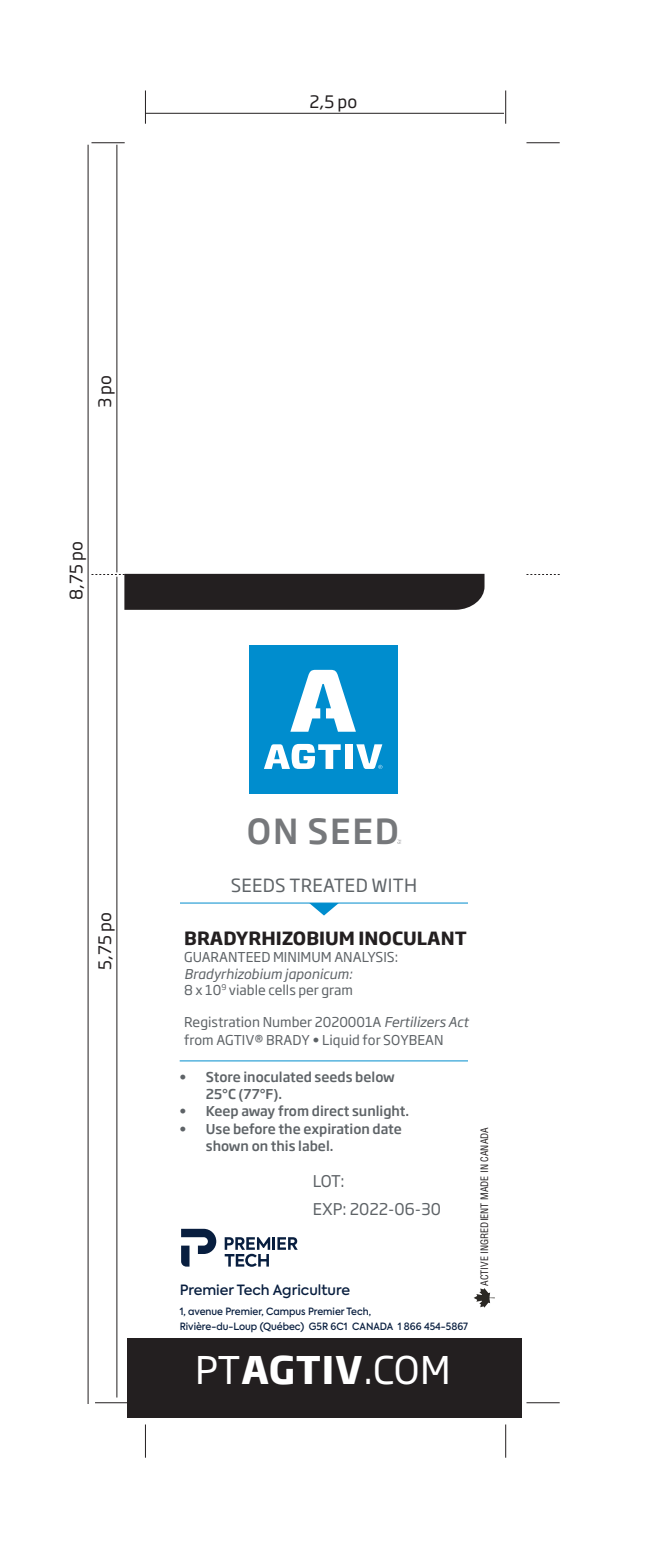
<style>
.page{position:relative;width:648px;height:1548px;background:#fff}
.page>*{position:absolute;margin:0;border:0;box-sizing:border-box;transform-origin:0 0}
.t1{font:37.8px "Soho Gothic Pro";color:#fff}
.t2{font:500 34.2px "Soho Gothic Pro";letter-spacing:.05em;color:#76787b}
.t3{font:700 18px "Soho Gothic Pro";color:#231f20}
.t4{font:18px "Soho Gothic Pro";letter-spacing:.015em;color:#5e6367}
.t5{font:17px "Soho Gothic Pro";color:#231f20}
.t6{font:16px/28px "Soho Gothic Pro";color:#5e6367}
.t7{font:500 14.2px "Axiforma";color:#081e3f}
.t8{font:500 13.4px/17.2px "Soho Gothic Pro";color:#5e6367}
.t9{font:13.4px/17.2px "Soho Gothic Pro";color:#5e6367}
.t10{font:italic 13.4px/15.4px "Soho Gothic Pro";color:#5e6367}
.t11{font:500 10px/14.8px "Axiforma";color:#081e3f;scale:.95 1}
.t12{font:condensed 10px "Helvetica LT Std";color:#231f20}
.s1{font-style:normal}
.s2{font-style:italic}
.s3{font-weight:700}
</style>
<div class="page">
<hr style="left:95px;top:1402px;width:33px;height:1px;background:#231f20">
<svg style="left:526px;top:574px;width:34px;height:1px"></svg>
<hr style="left:526px;top:142px;width:34px;height:1px;background:#231f20">
<hr style="left:505px;top:90px;width:1px;height:34px;background:#231f20">
<hr style="left:145px;top:90px;width:1px;height:34px;background:#231f20">
<hr style="left:526px;top:1402px;width:34px;height:1px;background:#231f20">
<hr style="left:92px;top:142px;width:33px;height:1px;background:#231f20">
<hr style="left:505px;top:1424px;width:1px;height:34px;background:#231f20">
<hr style="left:145px;top:1424px;width:1px;height:34px;background:#231f20">
<hr style="left:88px;top:145px;width:1px;height:1259px;background:#231f20">
<hr style="left:117px;top:577px;width:1px;height:821px;background:#231f20">
<hr style="left:117px;top:145px;width:1px;height:427px;background:#231f20">
<hr style="left:145px;top:113px;width:359px;height:1px;background:#231f20">
<hr style="left:180px;top:903px;width:288px;height:1px;background:#008dce">
<hr style="left:180px;top:1060px;width:288px;height:1px;background:#008dce">
<div style="left:249px;top:645px;width:148px;height:149px;background:#008dce"></div>
<svg style="left:290px;top:670px;width:66px;height:62px"></svg>
<div style="left:345px;top:744px;width:7px;height:25px;background:#fff"></div>
<svg style="left:264px;top:744px;width:77px;height:25px"></svg>
<svg style="left:356px;top:744px;width:26px;height:25px"></svg>
<svg style="left:397px;top:840px;width:4px;height:4px"></svg>
<svg style="left:309px;top:903px;width:30px;height:13px"></svg>
<svg style="left:181px;top:1229px;width:35px;height:38px"></svg>
<svg style="left:225px;top:1237px;width:73px;height:30px"></svg>
<svg style="left:474px;top:1288px;width:21px;height:20px"></svg>
<div style="left:127px;top:1338px;width:394px;height:80px;background:#231f20"></div>
<svg style="left:92px;top:574px;width:393px;height:36px;background:#373334"></svg>
<p class="t5" style="left:310px;top:88px;width:49px">2,5 po</p>
<p class="t5" style="left:92px;top:408px;width:35px;rotate:-90deg">3 po</p>
<p class="t5" style="left:63px;top:600px;width:60px;rotate:-90deg">8,75 po</p>
<p class="t5" style="left:92px;top:970px;width:59px;rotate:-90deg">5,75 po</p>
<h2 class="t2" style="left:247px;top:805px;width:154px">ON SEED</h2>
<h3 class="t4" style="left:231px;top:872px;width:188px">SEEDS TREATED WITH</h3>
<h3 class="t3" style="left:184px;top:924px;width:284px">BRADYRHIZOBIUM INOCULANT</h3>
<p class="t9" style="left:184px;top:948px;width:216px">GUARANTEED MINIMUM ANALYSIS:</p>
<p class="t10" style="left:184px;top:966px;width:170px">Bradyrhizobium japonicum:<br><span class="s1">8 x 10</span><sup>9</sup> <span class="s1">viable cells per gram</span></p>
<p class="t9" style="left:184px;top:1013px;width:286px">Registration Number 2020001A <span class="s2">Fertilizers Act </span>from AGTIV® BRADY • Liquid for SOYBEAN</p>
<p class="t8" style="left:206px;top:1067px;width:191px;text-indent:-26px">• Store inoculated seeds below<br>25°C (77°F).</p>
<p class="t8" style="left:179px;top:1102px;width:231px">• Keep away from direct sunlight.</p>
<p class="t8" style="left:206px;top:1119px;width:197px;text-indent:-26px">• Use before the expiration date shown on this label.</p>
<p class="t6" style="left:313px;top:1166px;width:130px">LOT:<br>EXP: 2022-06-30</p>
<p class="t7" style="left:180px;top:1281px;width:172px">Premier Tech Agriculture</p>
<p class="t11" style="left:180px;top:1305px;width:305px">1, avenue Premier, Campus Premier Tech,<br>Rivière-du-Loup (Québec) G5R 6C1 CANADA 1 866 454-5867</p>
<h1 class="t1" style="left:195px;top:1341px;width:257px">PT<span class="s3">AGTIV</span>.COM</h1>
<p class="t12" style="left:478px;top:1286px;width:160px;rotate:-90deg">ACTIVE INGREDIENT MADE IN CANADA</p>
</div>
